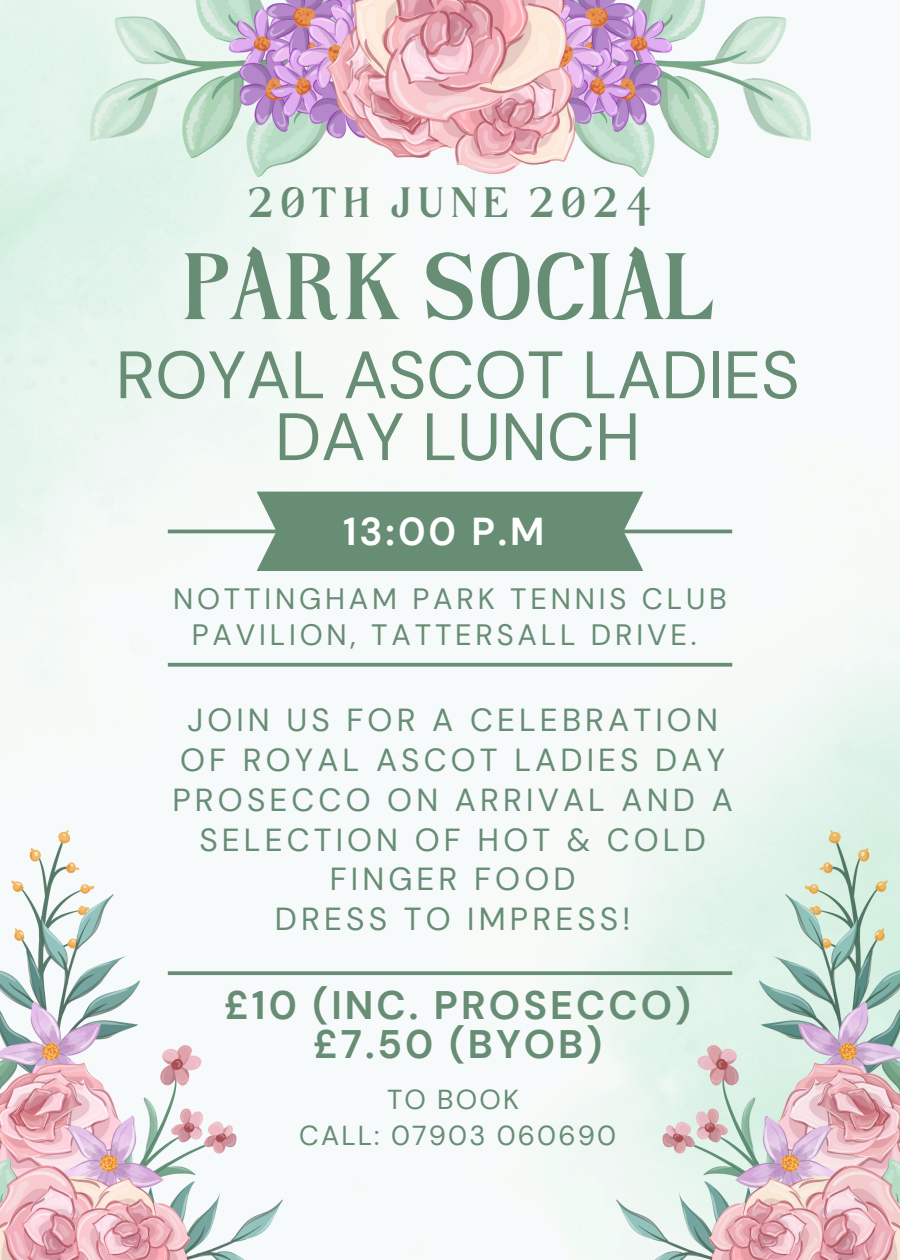
<style>
.page{position:relative;width:900px;height:1260px;background:#fff}
.page>*{position:absolute;margin:0;border:0;box-sizing:border-box;transform-origin:0 0}
.t1{font:700 97px "Tropikal";letter-spacing:.005em;color:#678d74}
.t2{font:66.75px/62px "DM Sans";color:#678d74;text-align:center}
.t3{font:700 43.5px "Tropikal";letter-spacing:.13em;color:#678d74}
.t4{font:700 39.75px/38.2px "DM Sans";letter-spacing:.075em;color:#678d74;text-align:center}
.t5{font:700 38.75px "DM Sans";color:#fff}
.t6{font:31.75px/39.8px "DM Sans";letter-spacing:.13em;color:#678d74;text-align:center}
.t7{font:29.5px/35.5px "DM Sans";letter-spacing:.13em;color:#678d74;text-align:center}
.t8{font:27.25px "DM Sans";letter-spacing:.075em;color:#678d74}
</style>
<div class="page">
<hr style="left:168px;top:530px;width:564px;height:3px;background:#678d74">
<svg style="left:168px;top:663px;width:564px;height:4px;background:#749780"></svg>
<svg style="left:282px;top:971px;width:334px;height:4px"></svg>
<div style="left:257px;top:492px;width:386px;height:79px;background:#678d74"></div>
<img style="left:0;top:830px;width:282px;height:430px">
<img style="left:616px;top:830px;width:284px;height:430px">
<img style="left:90px;top:0;width:720px;height:176px">
<h1 class="t3" style="left:247px;top:184px;width:407px">20TH JUNE 2024</h1>
<h2 class="t1" style="left:182px;top:246px;width:535px">PARK SOCIAL</h2>
<p class="t2" style="left:116px;top:344px;width:686px">ROYAL ASCOT LADIES<br>DAY LUNCH</p>
<p class="t5" style="left:343px;top:507px;width:203px">13:00 P.M</p>
<h3 class="t7" style="left:173px;top:582px;width:555px">NOTTINGHAM PARK TENNIS CLUB<br>PAVILION, TATTERSALL DRIVE.</h3>
<h4 class="t6" style="left:172px;top:701px;width:562px">JOIN US FOR A CELEBRATION<br>OF ROYAL ASCOT LADIES DAY<br>PROSECCO ON ARRIVAL AND A<br>SELECTION OF HOT &amp; COLD<br>FINGER FOOD<br>DRESS TO IMPRESS!</h4>
<p class="t4" style="left:224px;top:987px;width:468px">£10 (INC. PROSECCO) £7.50 (BYOB)</p>
<h5 class="t8" style="left:387px;top:1082px;width:133px">TO BOOK</h5>
<h5 class="t8" style="left:299px;top:1118px;width:318px">CALL: 07903 060690</h5>
</div>
